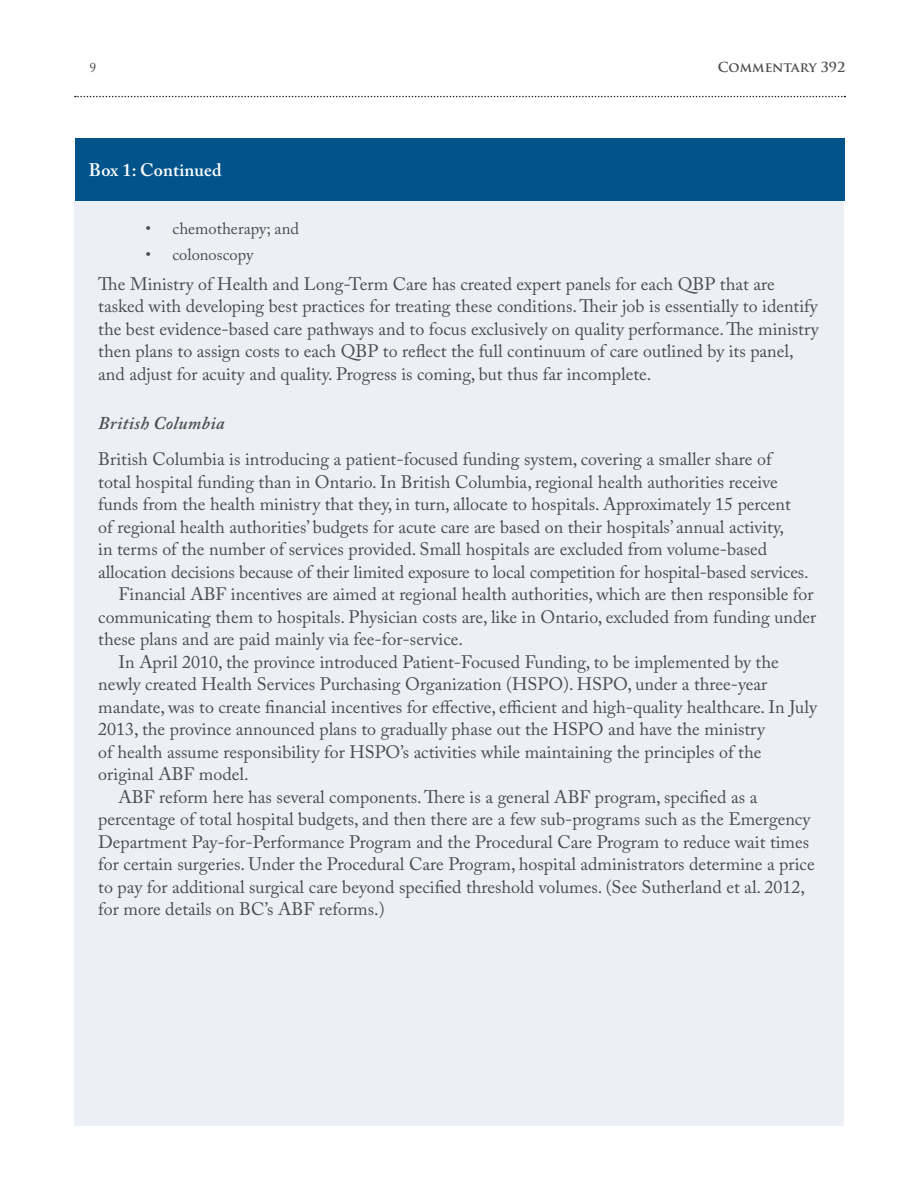
<style>
.page{position:relative;width:918px;height:1188px;background:#fff}
.page>*{position:absolute;margin:0;border:0;box-sizing:border-box;transform-origin:0 0}
.Body_Copy{font:18px/22.5px "Adobe Caslon Pro";color:#4b4c4d}
.Level_Three_Head{font:italic 600 18px "Adobe Caslon Pro";letter-spacing:.02em;color:#4b4c4d}
.Table_Header{font:600 18px "Adobe Caslon Pro";letter-spacing:.01em;color:#fff}
.bullet{font:16.5px "Adobe Caslon Pro";color:#4b4c4d}
.t1{font:700 13.5px "Trajan Pro";color:#4b4c4d}
.t2{font:13.5px "Adobe Caslon Pro";color:#4b4c4d}
</style>
<div class="page">
<svg style="left:75px;top:96px;width:770px;height:1px"></svg>
<div style="left:74px;top:201px;width:770px;height:924px;background:#ecf0f6"></div>
<div style="left:75px;top:138px;width:770px;height:63px;background:#01548b"></div>
<p class="t2" style="left:90px;top:59px;width:8px">9</p>
<p class="t1" style="left:718px;top:59px;width:129px">COMMENTARY 392</p>
<p class="Table_Header" style="left:89px;top:159px;width:134px">Box 1: Continued</p>
<p class="bullet" style="left:146px;top:219px;width:155px">• chemotherapy; and</p>
<p class="bullet" style="left:146px;top:245px;width:109px">• colonoscopy</p>
<p class="Body_Copy" style="left:98px;top:272px;width:722px">The Ministry of Health and Long-Term Care has created expert panels for each QBP that are tasked with developing best practices for treating these conditions. Their job is essentially to identify the best evidence-based care pathways and to focus exclusively on quality performance. The ministry then plans to assign costs to each QBP to reflect the full continuum of care outlined by its panel, and adjust for acuity and quality. Progress is coming, but thus far incomplete.</p>
<p class="Level_Three_Head" style="left:98px;top:412px;width:128px">British Columbia</p>
<p class="Body_Copy" style="left:98px;top:448px;width:712px">British Columbia is introducing a patient-focused funding system, covering a smaller share of total hospital funding than in Ontario. In British Columbia, regional health authorities receive funds from the health ministry that they, in turn, allocate to hospitals. Approximately 15 percent of regional health authorities’ budgets for acute care are based on their hospitals’ annual activity,<br>in terms of the number of services provided. Small hospitals are excluded from volume-based allocation decisions because of their limited exposure to local competition for hospital-based services.</p>
<p class="Body_Copy" style="left:98px;top:583px;width:720px;text-indent:20px">Financial ABF incentives are aimed at regional health authorities, which are then responsible for communicating them to hospitals. Physician costs are, like in Ontario, excluded from funding under these plans and are paid mainly via fee-for-service.</p>
<p class="Body_Copy" style="left:98px;top:650px;width:720px;text-indent:20px">In April 2010, the province introduced Patient-Focused Funding, to be implemented by the newly created Health Services Purchasing Organization (HSPO). HSPO, under a three-year mandate, was to create financial incentives for effective, efficient and high-quality healthcare. In July 2013, the province announced plans to gradually phase out the HSPO and have the ministry<br>of health assume responsibility for HSPO’s activities while maintaining the principles of the original ABF model.</p>
<p class="Body_Copy" style="left:98px;top:785px;width:718px;text-indent:20px">ABF reform here has several components. There is a general ABF program, specified as a percentage of total hospital budgets, and then there are a few sub-programs such as the Emergency Department Pay-for-Performance Program and the Procedural Care Program to reduce wait times for certain surgeries. Under the Procedural Care Program, hospital administrators determine a price to pay for additional surgical care beyond specified threshold volumes. (See Sutherland et al. 2012, for more details on BC’s ABF reforms.)</p>
</div>
